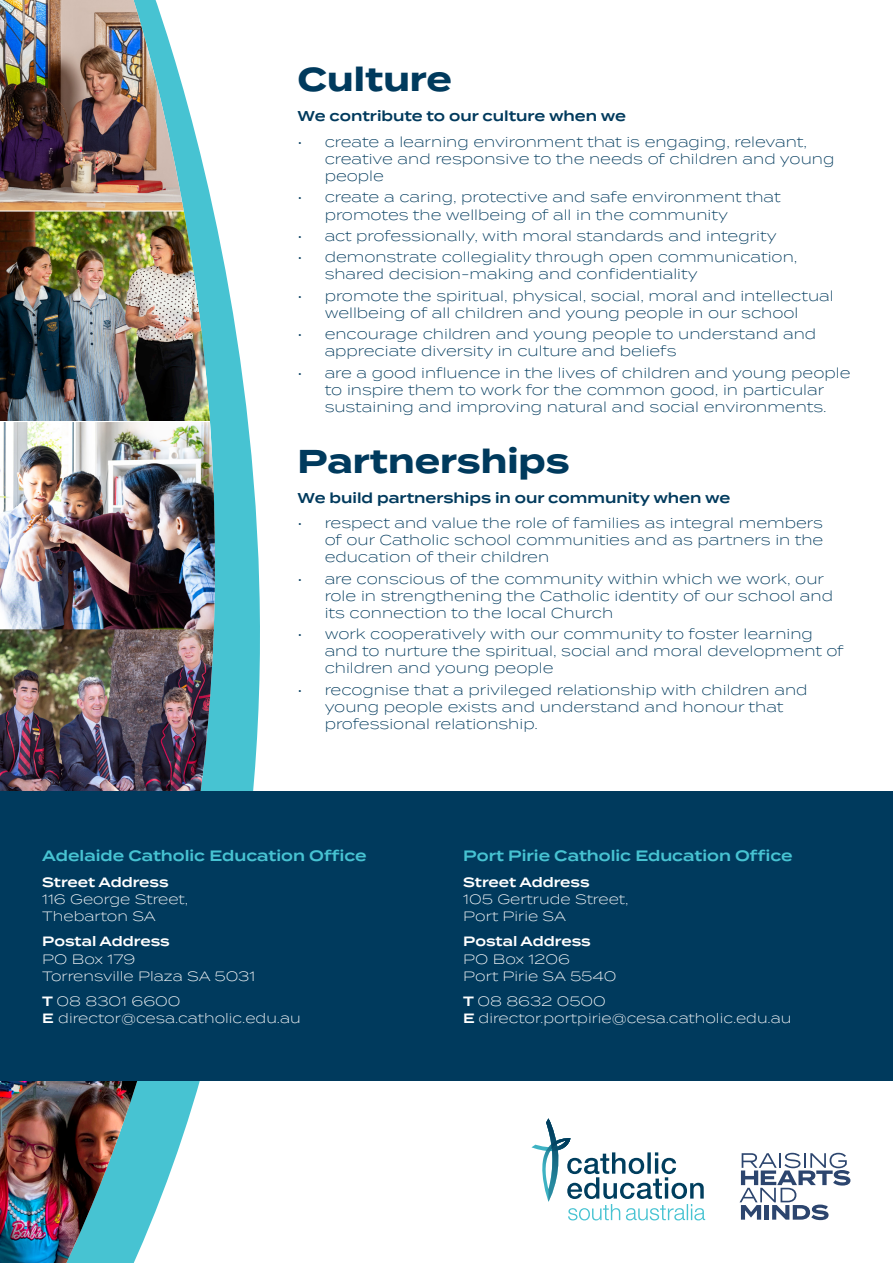
<style>
.page{position:relative;width:893px;height:1263px;background:#fff}
.page>*{position:absolute;margin:0;border:0;box-sizing:border-box;transform-origin:0 0}
.Paragraph_Style_1{font:700 33px "Termina";color:#003a5d}
.Paragraph_Style_2{font:700 33px "Termina";color:#003a5d}
.Paragraph_Style_3{font:600 15px "Termina";color:#47c3d2}
.t1{font:300 14.25px/17.1px "Termina";color:#003a5d}
.Paragraph_Style_1-2{font:600 14.25px "Termina";color:#003a5d}
.Paragraph_Style_2-2{font:600 14.25px "Termina";color:#003a5d}
.Paragraph_Style_3-2{font:300 13.5px/17.1px "Termina";color:#fff}
.s1{font-weight:600}
</style>
<div class="page">
<svg style="left:0;top:92px;width:378px;height:1161px"></svg>
<img style="left:0;top:0;width:184px;height:210px">
<img style="left:0;top:212px;width:210px;height:209px">
<img style="left:0;top:422px;width:216px;height:209px">
<img style="left:0;top:629px;width:214px;height:163px">
<img style="left:0;top:1081px;width:138px;height:182px">
<div style="left:0;top:792px;width:893px;height:289px;background:#003a5d"></div>
<svg style="left:531px;top:1118px;width:174px;height:102px"></svg>
<svg style="left:739px;top:1153px;width:111px;height:67px"></svg>
<p class="Paragraph_Style_2" style="left:298px;top:55px;width:156px">Culture</p>
<p class="Paragraph_Style_2-2" style="left:298px;top:106px;width:330px">We contribute to our culture when we</p>
<p class="t1" style="left:325px;top:133px;width:511px;text-indent:-27px">• create a learning environment that is engaging, relevant, creative and responsive to the needs of children and young people</p>
<p class="t1" style="left:325px;top:188px;width:458px;text-indent:-27px">• create a caring, protective and safe environment that promotes the wellbeing of all in the community</p>
<p class="t1" style="left:298px;top:227px;width:481px">• act professionally, with moral standards and integrity</p>
<p class="t1" style="left:325px;top:248px;width:474px;text-indent:-27px">• demonstrate collegiality through open communication, shared decision-making and confidentiality</p>
<p class="t1" style="left:298px;top:286px;width:537px;text-align:center">• promote the spiritual, physical, social, moral and intellectual wellbeing of all children and young people in our school</p>
<p class="t1" style="left:325px;top:325px;width:493px;text-indent:-27px">• encourage children and young people to understand and appreciate diversity in culture and beliefs</p>
<p class="t1" style="left:298px;top:363px;width:554px;text-align:center">• are a good influence in the lives of children and young people to inspire them to work for the common good, in particular sustaining and improving natural and social environments.</p>
<p class="Paragraph_Style_1" style="left:298px;top:437px;width:273px">Partnerships</p>
<p class="Paragraph_Style_1-2" style="left:298px;top:487px;width:434px">We build partnerships in our community when we</p>
<p class="t1" style="left:325px;top:514px;width:500px;text-align:justify;text-indent:-27px">• respect and value the role of families as integral members of our Catholic school communities and as partners in the education of their children</p>
<p class="t1" style="left:325px;top:569px;width:510px;text-indent:-27px">• are conscious of the community within which we work, our role in strengthening the Catholic identity of our school and its connection to the local Church</p>
<p class="t1" style="left:325px;top:625px;width:521px;text-indent:-27px">• work cooperatively with our community to foster learning and to nurture the spiritual, social and moral development of children and young people</p>
<p class="t1" style="left:325px;top:680px;width:484px;text-indent:-27px">• recognise that a privileged relationship with children and young people exists and understand and honour that professional relationship.</p>
<p class="Paragraph_Style_3" style="left:42px;top:845px;width:326px">Adelaide Catholic Education Office</p>
<p class="Paragraph_Style_3-2" style="left:42px;top:873px;width:147px"><span class="s1">Street Address<br></span>116 George Street,<br>Thebarton SA</p>
<p class="Paragraph_Style_3-2" style="left:42px;top:932px;width:215px"><span class="s1">Postal Address<br></span>PO Box 179<br>Torrensville Plaza SA 5031</p>
<p class="Paragraph_Style_3-2" style="left:42px;top:992px;width:260px"><span class="s1">T</span> 08 8301 6600<br><span class="s1">E</span> director@cesa.catholic.edu.au</p>
<p class="Paragraph_Style_3" style="left:463px;top:845px;width:331px">Port Pirie Catholic Education Office</p>
<p class="Paragraph_Style_3-2" style="left:463px;top:873px;width:167px"><span class="s1">Street Address<br></span>105 Gertrude Street,<br>Port Pirie SA</p>
<p class="Paragraph_Style_3-2" style="left:463px;top:932px;width:155px"><span class="s1">Postal Address<br></span>PO Box 1206<br>Port Pirie SA 5540</p>
<p class="Paragraph_Style_3-2" style="left:463px;top:992px;width:330px"><span class="s1">T</span> 08 8632 0500<br><span class="s1">E</span> director.portpirie@cesa.catholic.edu.au</p>
</div>
